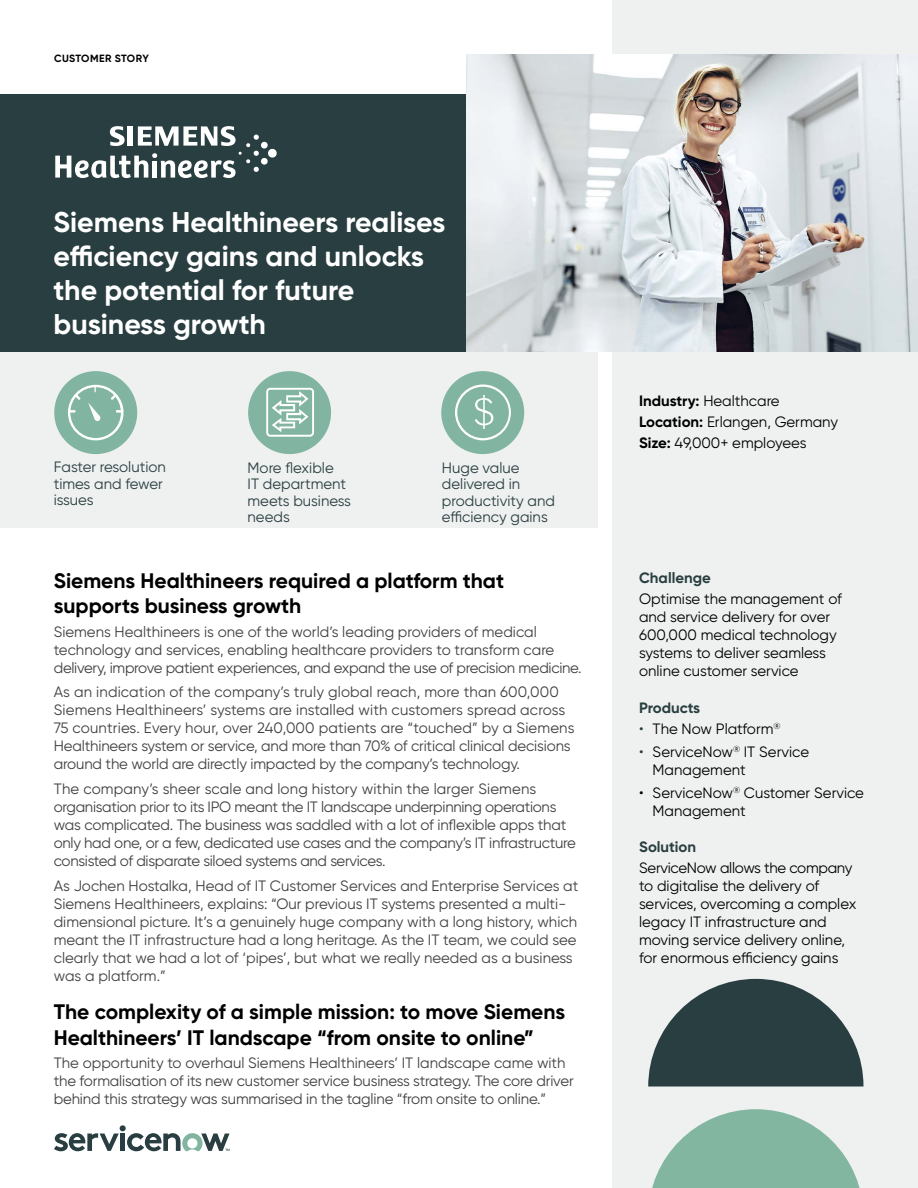
<style>
.page{position:relative;width:918px;height:1188px;background:#fff}
.page>*{position:absolute;margin:0;border:0;box-sizing:border-box;transform-origin:0 0}
.t1{font:700 28.5px/34.2px "Gilroy";color:#fff}
.t2{font:700 21px/25.2px "Gilroy";color:#000}
.t3{font:15px/18px "Gilroy";letter-spacing:-.01em;color:#414042}
.t4{font:15px/18px "Gilroy";color:#000}
.t5{font:15px/16.5px "Gilroy";color:#293e40}
.t6{font:700 15px "Gilroy";color:#293e40}
.t7{font:700 10.5px "Gilroy";letter-spacing:.035em;color:#000}
.s1{font-weight:700}
.s2{color:#293e40}
</style>
<div class="page">
<div style="left:0;top:346px;width:598px;height:182px;background:#eff0f0"></div>
<div style="left:54px;top:371px;width:83px;height:83px;background:#81b5a1;border-radius:50%"></div>
<div style="left:248px;top:371px;width:83px;height:83px;background:#81b5a1;border-radius:50%"></div>
<div style="left:441px;top:371px;width:83px;height:83px;background:#81b5a1;border-radius:50%"></div>
<div style="left:612px;top:0;width:306px;height:1188px;background:#eff0f0"></div>
<svg style="left:648px;top:979px;width:216px;height:108px"></svg>
<svg style="left:652px;top:1109px;width:208px;height:79px"></svg>
<div style="left:0;top:94px;width:918px;height:258px;background:#293e40"></div>
<svg style="left:54px;top:1125px;width:176px;height:26px"></svg>
<svg style="left:55px;top:126px;width:222px;height:52px"></svg>
<img style="left:467px;top:54px;width:451px;height:298px">
<svg style="left:68px;top:385px;width:56px;height:55px"></svg>
<svg style="left:266px;top:388px;width:48px;height:49px"></svg>
<svg style="left:455px;top:384px;width:56px;height:56px"></svg>
<p class="t7" style="left:54px;top:52px;width:96px">CUSTOMER STORY</p>
<h1 class="t1" style="left:54px;top:204px;width:393px">Siemens Healthineers realises efficiency gains and unlocks the potential for future business growth</h1>
<p class="t5" style="left:54px;top:459px;width:114px">Faster resolution times and fewer issues</p>
<p class="t5" style="left:248px;top:459px;width:105px">More flexible<br>IT department meets business needs</p>
<p class="t5" style="left:442px;top:459px;width:115px">Huge value delivered in productivity and efficiency gains</p>
<h2 class="t2" style="left:54px;top:568px;width:452px">Siemens Healthineers required a platform that supports business growth</h2>
<p class="t3" style="left:54px;top:622px;width:529px">Siemens Healthineers is one of the world’s leading providers of medical technology and services, enabling healthcare providers to transform care delivery, improve patient experiences, and expand the use of precision medicine.</p>
<p class="t3" style="left:54px;top:683px;width:522px">As an indication of the company’s truly global reach, more than 600,000<br>Siemens Healthineers’ systems are installed with customers spread across 75 countries. Every hour, over 240,000 patients are “touched” by a Siemens Healthineers system or service, and more than 70% of critical clinical decisions around the world are directly impacted by the company’s technology.</p>
<p class="t3" style="left:54px;top:780px;width:524px">The company’s sheer scale and long history within the larger Siemens organisation prior to its IPO meant the IT landscape underpinning operations was complicated. The business was saddled with a lot of inflexible apps that only had one, or a few, dedicated use cases and the company’s IT infrastructure consisted of disparate siloed systems and services.</p>
<p class="t3" style="left:54px;top:876px;width:526px">As Jochen Hostalka, Head of IT Customer Services and Enterprise Services at Siemens Healthineers, explains: “Our previous IT systems presented a multi&shy;dimensional picture. It’s a genuinely huge company with a long history, which meant the IT infrastructure had a long heritage. As the IT team, we could see clearly that we had a lot of ‘pipes’, but what we really needed as a business was a platform.”</p>
<h2 class="t2" style="left:54px;top:999px;width:513px">The complexity of a simple mission: to move Siemens<br>Healthineers’ IT landscape “from onsite to online”</h2>
<p class="t3" style="left:54px;top:1054px;width:522px">The opportunity to overhaul Siemens Healthineers’ IT landscape came with the formalisation of its new customer service business strategy. The core driver behind this strategy was summarised in the tagline “from onsite to online.”</p>
<p class="t4" style="left:639px;top:390px;width:201px;line-height:21px"><span class="s1">Industry:</span> Healthcare<br><span class="s1">Location:</span> Erlangen, Germany<br><span class="s1">Size:</span> 49,000+ employees</p>
<p class="t6" style="left:639px;top:569px;width:73px">Challenge</p>
<p class="t4" style="left:639px;top:590px;width:204px">Optimise the management of and service delivery for over<br>600,000 medical technology systems to deliver seamless online customer service</p>
<p class="t6" style="left:639px;top:698px;width:63px">Products</p>
<p class="t4" style="left:639px;top:719px;width:143px"><span class="s2">•</span> The Now Platform<sup>®</sup></p>
<p class="t4" style="left:653px;top:743px;width:158px;text-indent:-13px"><span class="s2">•</span> ServiceNow<sup>®</sup> IT Service<br>Management</p>
<p class="t4" style="left:653px;top:784px;width:213px;text-indent:-14px">• ServiceNow<sup>®</sup> Customer Service<br>Management</p>
<p class="t6" style="left:639px;top:837px;width:59px">Solution</p>
<p class="t4" style="left:639px;top:858px;width:219px">ServiceNow allows the company to digitalise the delivery of services, overcoming a complex legacy IT infrastructure and moving service delivery online, for enormous efficiency gains</p>
</div>
